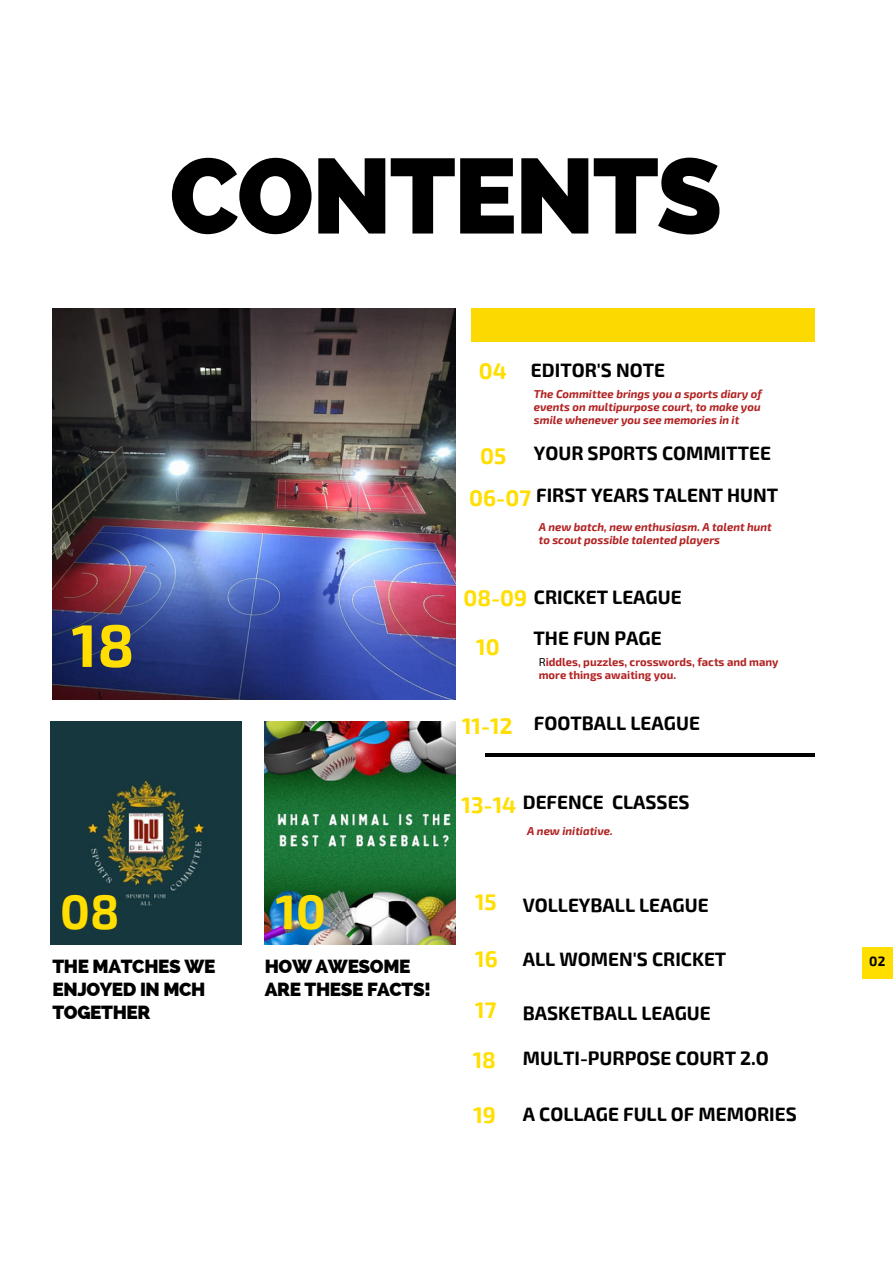
<style>
.page{position:relative;width:893px;height:1264px;background:#fff}
.page>*{position:absolute;margin:0;border:0;box-sizing:border-box;transform-origin:0 0}
.t1{font:800 105.9px "Raleway";letter-spacing:-.02em;color:#000}
.t2{font:700 60.15px "Exo 2";color:#ffde00}
.t3{font:700 47.4px "Exo 2";color:#ffde00}
.t4{font:700 22.2px/48.8px "Exo 2";color:#ffde00}
.t5{font:700 19.05px "Exo 2";color:#000}
.t6{font:700 18.9px "Exo 2";color:#000}
.t7{font:800 18.9px/23px "Raleway";letter-spacing:-.02em;color:#000}
.t8{font:700 13.2px "Exo 2";color:#000}
.t9{font:italic 700 11.25px/13.2px "Exo 2";color:#b22323}
.t10{font:700 11.25px/13.2px "Exo 2";color:#b22323}
.s1{font-size:22.2px;color:#ffde00}
.s2{font-weight:400;color:#000}
</style>
<div class="page">
<div style="left:862px;top:947px;width:30px;height:32px;background:#ffde00"></div>
<img style="left:52px;top:308px;width:403px;height:391px">
<img style="left:50px;top:722px;width:191px;height:222px">
<img style="left:264px;top:722px;width:191px;height:222px">
<div style="left:471px;top:308px;width:343px;height:33px;background:#fcd900"></div>
<hr style="left:485px;top:753px;width:330px;height:4px;background:#000">
<h1 class="t1" style="left:169px;top:134px;width:554px">CONTENTS</h1>
<p class="t6" style="left:479px;top:357px;width:188px"><span class="s1">04</span> EDITOR'S NOTE</p>
<p class="t9" style="left:534px;top:387px;width:229px">The Committee brings you a sports diary of events on multipurpose court, to make you smile whenever you see memories in it</p>
<p class="t6" style="left:480px;top:441px;width:292px"><span class="s1">05</span> YOUR SPORTS COMMITTEE</p>
<p class="t6" style="left:469px;top:483px;width:310px"><span class="s1">06-07</span> FIRST YEARS TALENT HUNT</p>
<h2 class="t2" style="left:71px;top:606px;width:64px">18</h2>
<h3 class="t3" style="left:60px;top:881px;width:61px">08</h3>
<h3 class="t3" style="left:276px;top:881px;width:52px">10</h3>
<p class="t7" style="left:52px;top:954px;width:164px">THE MATCHES WE<br>ENJOYED IN MCH<br>TOGETHER</p>
<p class="t7" style="left:265px;top:954px;width:167px">HOW AWESOME<br>ARE THESE FACTS!</p>
<p class="t9" style="left:538px;top:520px;width:234px">A new batch, new enthusiasm. A talent hunt to scout possible talented players</p>
<p class="t4" style="left:476px;top:572px;width:52px;text-indent:-13px">08-09<br>10</p>
<p class="t6" style="left:534px;top:585px;width:149px">CRICKET LEAGUE</p>
<p class="t5" style="left:533px;top:625px;width:130px">THE FUN PAGE</p>
<p class="t10" style="left:538px;top:655px;width:241px"><span class="s2">R</span>iddles, puzzles, crosswords, facts and many more things awaiting you.</p>
<p class="t6" style="left:462px;top:711px;width:239px"><span class="s1">11-12</span> FOOTBALL LEAGUE</p>
<p class="t6" style="left:461px;top:790px;width:229px"><span class="s1">13-14</span> DEFENCE CLASSES</p>
<p class="t9" style="left:527px;top:823px;width:87px">A new initiative.</p>
<p class="t6" style="left:475px;top:892px;width:235px"><span class="s1">15</span> VOLLEYBALL LEAGUE</p>
<p class="t6" style="left:475px;top:946px;width:252px"><span class="s1">16</span> ALL WOMEN'S CRICKET</p>
<p class="t6" style="left:475px;top:1001px;width:237px"><span class="s1">17</span> BASKETBALL LEAGUE</p>
<p class="t4" style="left:472px;top:1034px;width:25px">18</p>
<p class="t6" style="left:522px;top:1101px;width:275px">A COLLAGE FULL OF MEMORIES</p>
<p class="t6" style="left:522px;top:1046px;width:247px">MULTI-PURPOSE COURT 2.O</p>
<p class="t4" style="left:473px;top:1089px;width:24px">19</p>
<p class="t8" style="left:869px;top:952px;width:18px">02</p>
</div>
